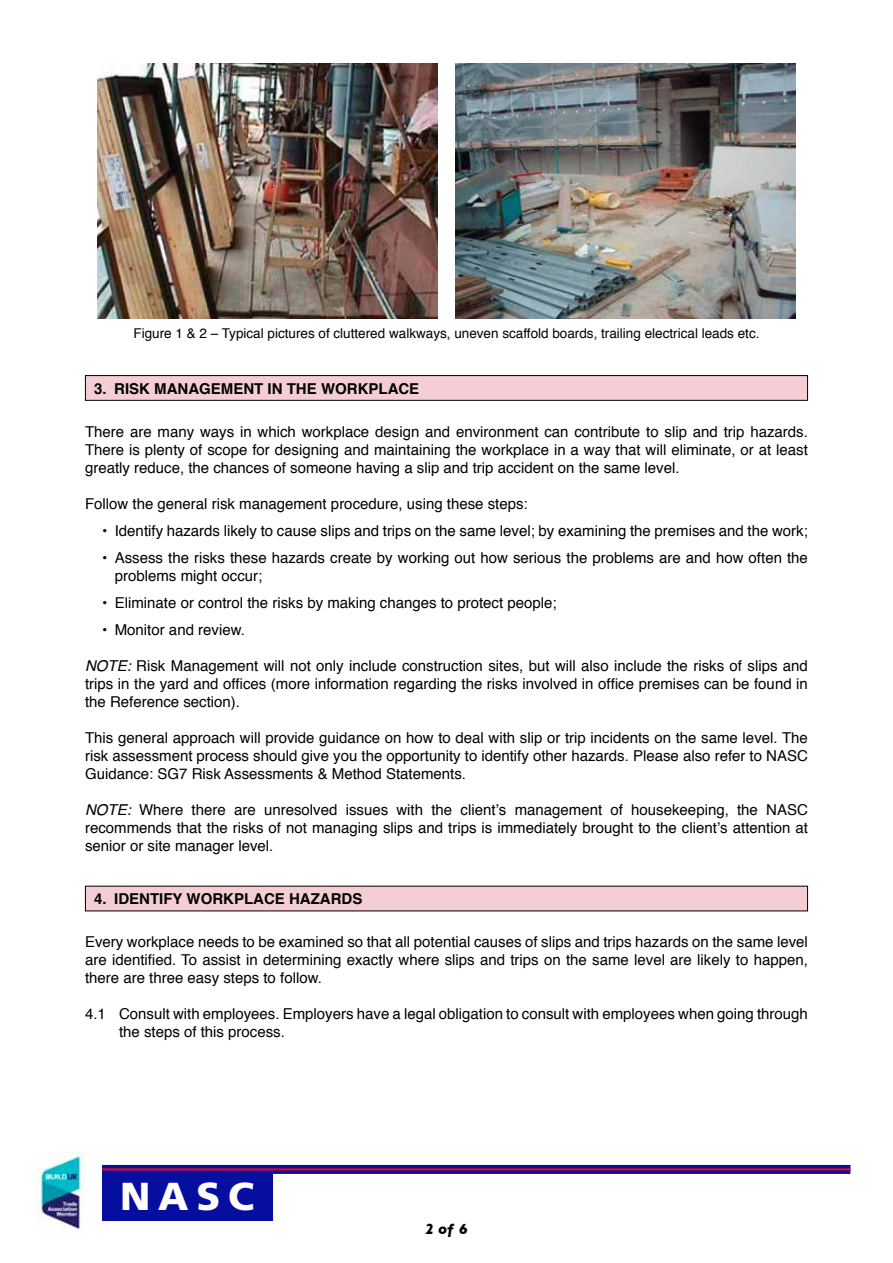
<style>
.page{position:relative;width:893px;height:1263px;background:#fff}
.page>*{position:absolute;margin:0;border:0;box-sizing:border-box;transform-origin:0 0}
.t1{font:900 39px "Frutiger";color:#fff}
.t2{font:15px/18px "Helvetica";color:#000;text-align:justify}
.t3{font:700 15px "Helvetica";color:#000}
.t4{font:italic 700 15px "Gill Sans";color:#000}
.t5{font:13.5px "Helvetica";color:#000}
.s1{font-style:italic}
</style>
<div class="page">
<div style="left:102px;top:1169px;width:170px;height:51px;background:#060e9f"></div>
<svg style="left:102px;top:1165px;width:748px;height:9px;background:#170f96"></svg>
<hr style="left:102px;top:1168px;width:748px;height:2px;background:#cf0a2c">
<img style="left:35px;top:1152px;width:50px;height:77px">
<img style="left:98px;top:64px;width:340px;height:255px">
<img style="left:455px;top:64px;width:340px;height:255px">
<div style="left:85px;top:376px;width:722px;height:24px;background:#f5ced5"></div>
<div style="left:85px;top:375px;width:723px;height:26px;border:1px solid #000"></div>
<div style="left:85px;top:886px;width:722px;height:25px;background:#f5ced5"></div>
<p class="t5" style="left:133px;top:322px;width:628px">Figure 1 &amp; 2 – Typical pictures of cluttered walkways, uneven scaffold boards, trailing electrical leads etc.</p>
<p class="t3" style="left:94px;top:376px;width:40px">3. RISK</p>
<p class="t3" style="left:154px;top:376px;width:68px">MANAGEMEN</p>
<p class="t3" style="left:254px;top:376px;width:93px">T IN THE WORKPL</p>
<p class="t3" style="left:388px;top:376px;width:31px">ACE</p>
<p class="t2" style="left:85px;top:423px;width:724px">There are many ways in which workplace design and environment can contribute to slip and trip hazards.<br>There is plenty of scope for designing and maintaining the workplace in a way that will eliminate, or at least greatly reduce, the chances of someone having a slip and trip accident on the same level.</p>
<p class="t2" style="left:85px;top:495px;width:444px">Follow the general risk management procedure, using these steps:</p>
<p class="t2" style="left:102px;top:522px;width:707px">• Identify hazards likely to cause slips and trips on the same level; by examining the premises and the work;</p>
<p class="t2" style="left:115px;top:549px;width:695px;text-indent:-13px">• Assess the risks these hazards create by working out how serious the problems are and how often the problems might occur;</p>
<p class="t2" style="left:102px;top:594px;width:456px">• Eliminate or control the risks by making changes to protect people;</p>
<p class="t2" style="left:102px;top:621px;width:144px">• Monitor and review.</p>
<p class="t2" style="left:85px;top:657px;width:724px"><span class="s1">NOTE:</span> Risk Management will not only include construction sites, but will also include the risks of slips and trips in the yard and offices (more information regarding the risks involved in office premises can be found in the Reference section).</p>
<p class="t2" style="left:85px;top:729px;width:724px">This general approach will provide guidance on how to deal with slip or trip incidents on the same level. The risk assessment process should give you the opportunity to identify other hazards. Please also refer to NASC Guidance: SG7 Risk Assessments &amp; Method Statements.</p>
<p class="t2" style="left:85px;top:801px;width:724px"><span class="s1">NOTE:</span> Where there are unresolved issues with the client’s management of housekeeping, the NASC recommends that the risks of not managing slips and trips is immediately brought to the client’s attention at senior or site manager level.</p>
<p class="t3" style="left:94px;top:887px;width:36px">4. IDEN</p>
<p class="t3" style="left:150px;top:887px;width:62px">TIFY WORKPL</p>
<p class="t3" style="left:253px;top:887px;width:89px">ACE HAZARDS</p>
<p class="t2" style="left:85px;top:933px;width:724px">Every workplace needs to be examined so that all potential causes of slips and trips hazards on the same level are identified. To assist in determining exactly where slips and trips on the same level are likely to happen, there are three easy steps to follow.</p>
<p class="t2" style="left:119px;top:1005px;width:690px;text-indent:-34px">4.1 Consult with employees. Employers have a legal obligation to consult with employees when going through the steps of this process.</p>
<h1 class="t1" style="left:120px;top:1173px;width:135px">NASC</h1>
<p class="t4" style="left:425px;top:1220px;width:44px">2 of 6</p>
</div>
